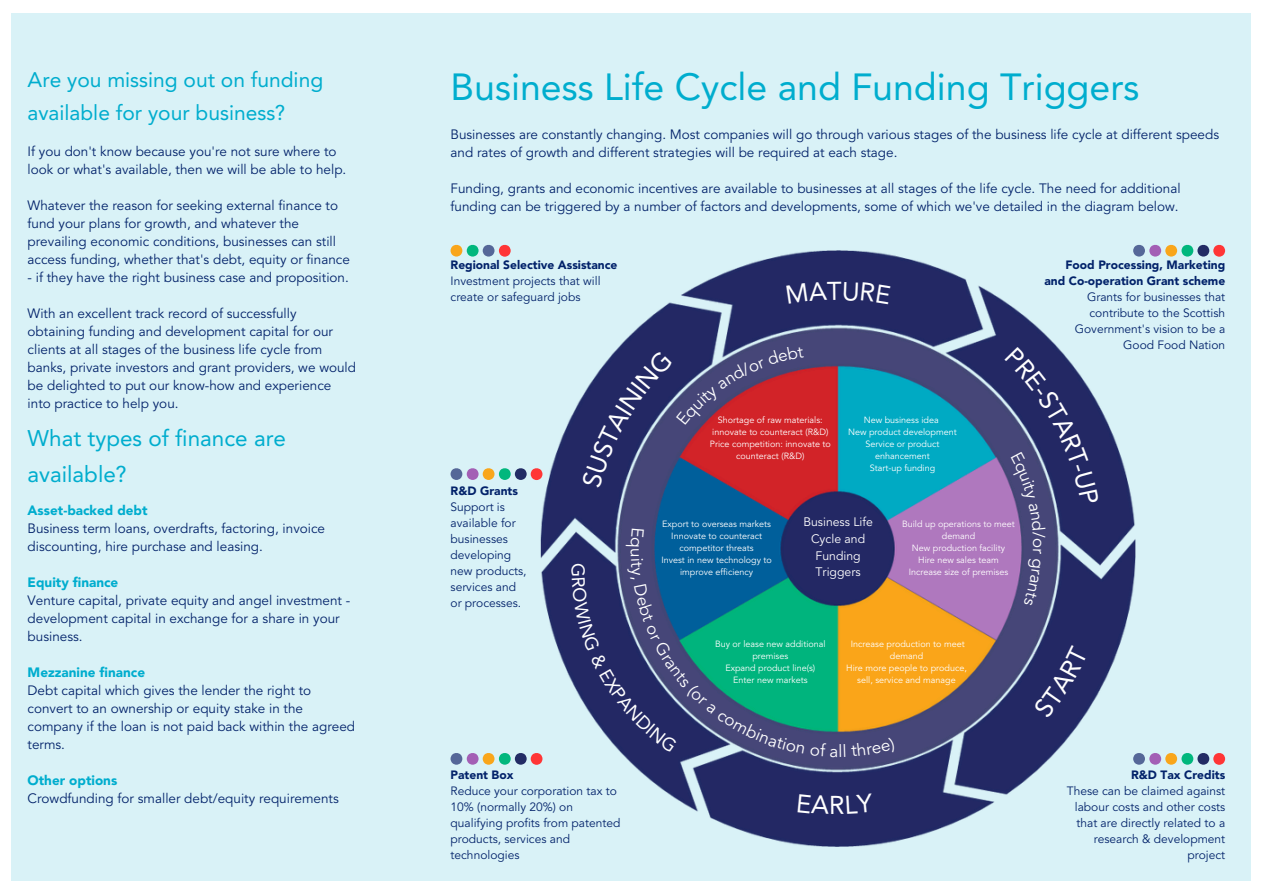
<style>
.page{position:relative;width:1263px;height:894px;background:#fff}
.page>*{position:absolute;margin:0;border:0;box-sizing:border-box;transform-origin:0 0}
.t1{font:37.5px "Avenir LT Std";color:#00adce}
.t2{font:25.5px "Avenir LT Std";color:#fff}
.t3{font:22.5px/36px "Avenir LT Std";color:#00adce}
.t4{font:21px/33.8px "Avenir LT Std";color:#00adce}
.t5{font:18.15px "Avenir LT Std";color:#fff}
.t6{font:13.5px/18px "Avenir LT Std";color:#02226a}
.t7{font:12.3px/16.8px "Avenir LT Std";color:#fff;text-align:center}
.t8{font:12px/16px "Avenir LT Std";color:#02226a}
.t9{font:900 12px/16px "Avenir LT Std";color:#02226a;text-align:right}
.t10{font:9px/12px "Avenir LT Std";color:#fff;text-align:center}
.s1{font-weight:900;color:#00adce}
</style>
<div class="page">
<div style="left:12px;top:13px;width:1239px;height:867px;background:#d9f2f7"></div>
<img style="left:540px;top:250px;width:595px;height:595px">
<svg style="left:451px;top:244px;width:60px;height:12px"></svg>
<svg style="left:451px;top:467px;width:91px;height:13px"></svg>
<svg style="left:451px;top:752px;width:91px;height:12px"></svg>
<svg style="left:1133px;top:244px;width:92px;height:12px"></svg>
<svg style="left:1133px;top:752px;width:92px;height:12px"></svg>
<svg style="left:851px;top:736px;width:45px;height:20px"></svg>
<div style="left:786px;top:281px;width:105px;height:23px;background:#232864"></div>
<svg style="left:1005px;top:347px;width:94px;height:258px;background:#45477c"></svg>
<div style="left:1033px;top:644px;width:55px;height:74px;background:#232864"></div>
<svg style="left:798px;top:793px;width:31px;height:20px"></svg>
<svg style="left:846px;top:793px;width:27px;height:20px"></svg>
<svg style="left:572px;top:528px;width:273px;height:228px;background:#26667e"></svg>
<svg style="left:581px;top:345px;width:223px;height:143px;background:#6b3a5f"></svg>
<h6 class="t4" style="left:28px;top:64px;width:297px">Are you missing out on funding available for your business?</h6>
<h6 class="t6" style="left:28px;top:144px;width:320px">If you don't know because you're not sure where to look or what's available, then we will be able to help.</h6>
<h6 class="t6" style="left:28px;top:198px;width:324px">Whatever the reason for seeking external finance to fund your plans for growth, and whatever the prevailing economic conditions, businesses can still access funding, whether that's debt, equity or finance</h6>
<h6 class="t6" style="left:28px;top:270px;width:323px">- if they have the right business case and proposition.</h6>
<h3 class="t6" style="left:28px;top:306px;width:330px">With an excellent track record of successfully obtaining funding and development capital for our clients at all stages of the business life cycle from banks, private investors and grant providers, we would be delighted to put our know-how and experience into practice to help you.</h3>
<h6 class="t3" style="left:28px;top:422px;width:260px">What types of finance are available?</h6>
<h6 class="t6" style="left:28px;top:502px;width:299px"><span class="s1">Asset-backed debt<br></span>Business term loans, overdrafts, factoring, invoice discounting, hire purchase and leasing.</h6>
<h6 class="t6" style="left:28px;top:574px;width:324px"><span class="s1">Equity finance<br></span>Venture capital, private equity and angel investment - development capital in exchange for a share in your business.</h6>
<h1 class="t6" style="left:28px;top:664px;width:329px"><span class="s1">Mezzanine finance<br></span>Debt capital which gives the lender the right to convert to an ownership or equity stake in the company if the loan is not paid back within the agreed terms.</h1>
<h6 class="t6" style="left:28px;top:772px;width:313px"><span class="s1">Other options<br></span>Crowdfunding for smaller debt/equity requirements</h6>
<h6 class="t1" style="left:451px;top:71px;width:690px">Business Life Cycle and Funding Triggers</h6>
<h6 class="t6" style="left:451px;top:127px;width:770px">Businesses are constantly changing. Most companies will go through various stages of the business life cycle at different speeds and rates of growth and different strategies will be required at each stage.</h6>
<p class="t6" style="left:451px;top:181px;width:732px">Funding, grants and economic incentives are available to businesses at all stages of the life cycle. The need for additional funding can be triggered by a number of factors and developments, some of which we've detailed in the diagram below.</p>
<p class="t9" style="left:451px;top:257px;width:168px">Regional Selective Assistance</p>
<p class="t8" style="left:451px;top:273px;width:151px">Investment projects that will create or safeguard jobs</p>
<p class="t9" style="left:451px;top:484px;width:69px">R&amp;D Grants</p>
<p class="t8" style="left:451px;top:500px;width:77px">Support is available for businesses developing new products, services and or processes.</p>
<h3 class="t5" style="left:585px;top:562px;width:16px;rotate:90deg">G</h3>
<p class="t9" style="left:451px;top:767px;width:64px">Patent Box</p>
<p class="t8" style="left:451px;top:783px;width:171px">Reduce your corporation tax to<br>10% (normally 20%) on qualifying profits from patented products, services and technologies</p>
<p class="t10" style="left:710px;top:414px;width:122px">Shortage of raw materials: innovate to counteract (R&amp;D)<br>Price competition: innovate to counteract (R&amp;D)</p>
<p class="t10" style="left:864px;top:414px;width:77px">New business idea</p>
<p class="t10" style="left:848px;top:426px;width:110px">New product development</p>
<p class="t10" style="left:865px;top:438px;width:75px">Service or product enhancement</p>
<p class="t10" style="left:870px;top:462px;width:67px">Start-up funding</p>
<p class="t10" style="left:662px;top:519px;width:110px">Export to overseas markets</p>
<p class="t10" style="left:671px;top:531px;width:92px">Innovate to counteract competitor threats</p>
<p class="t10" style="left:661px;top:555px;width:112px">Invest in new technology to improve efficiency</p>
<p class="t7" style="left:803px;top:514px;width:71px">Business Life<br>Cycle and<br>Funding<br>Triggers</p>
<p class="t10" style="left:902px;top:519px;width:114px">Build up operations to meet demand</p>
<h2 class="t10" style="left:912px;top:543px;width:95px">New production facility</h2>
<h5 class="t10" style="left:918px;top:555px;width:82px">Hire new sales team</h5>
<h2 class="t10" style="left:909px;top:567px;width:101px">Increase size of premises</h2>
<h2 class="t10" style="left:715px;top:638px;width:112px">Buy or lease new additional premises</h2>
<p class="t10" style="left:725px;top:662px;width:91px">Expand product line(s)</p>
<p class="t10" style="left:733px;top:674px;width:76px">Enter new markets</p>
<p class="t10" style="left:851px;top:638px;width:115px">Increase production to meet demand</p>
<p class="t10" style="left:846px;top:662px;width:122px">Hire more people to produce, sell, service and manage</p>
<p class="t9" style="left:1044px;top:257px;width:182px">Food Processing, Marketing and Co-operation Grant scheme</p>
<p class="t8" style="left:1075px;top:289px;width:152px;text-align:right">Grants for businesses that contribute to the Scottish<br>Government's vision to be a<br>Good Food Nation</p>
<h2 class="t2" style="left:829px;top:794px;width:17px">R</h2>
<p class="t9" style="left:1131px;top:767px;width:96px">R&amp;D Tax Credits</p>
<p class="t8" style="left:1067px;top:783px;width:160px;text-align:right">These can be claimed against labour costs and other costs that are directly related to a research &amp; development project</p>
</div>
